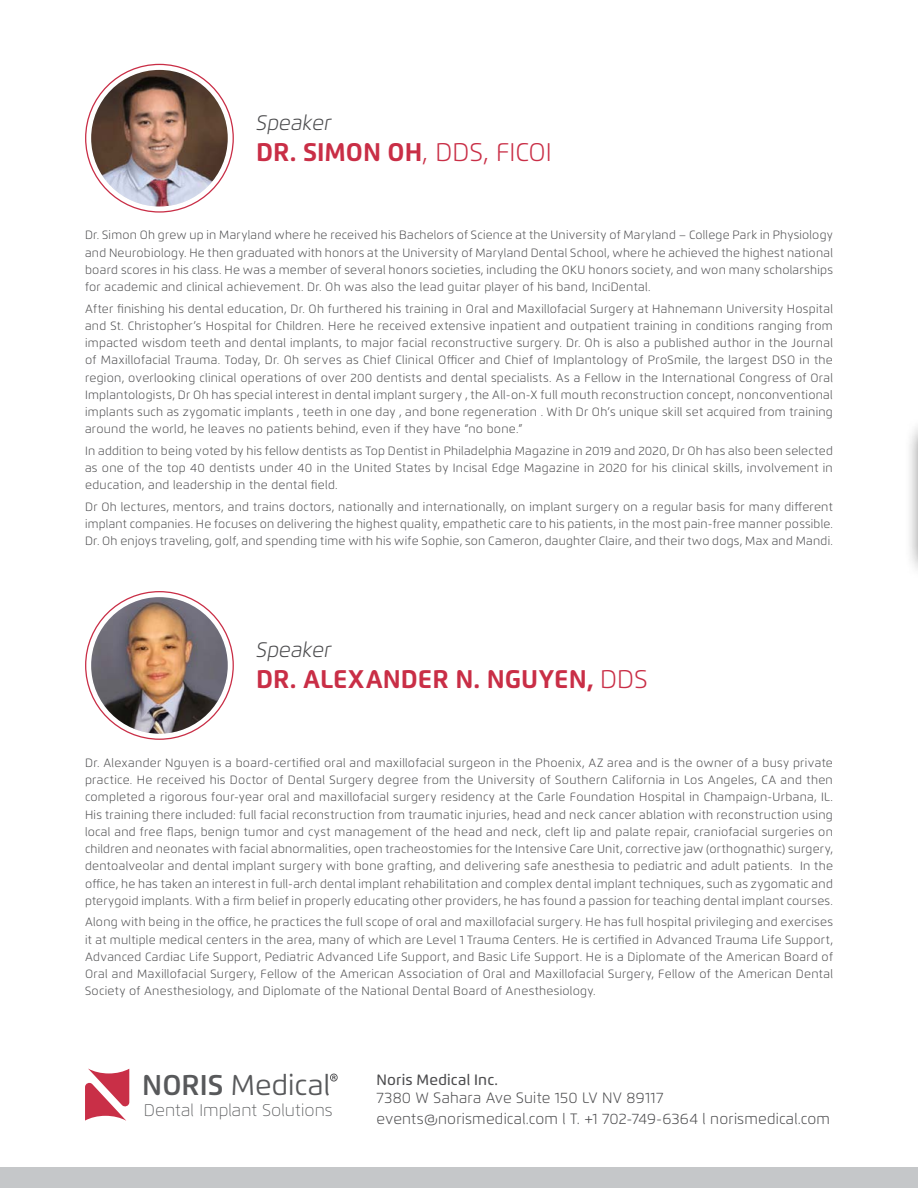
<style>
.page{position:relative;width:918px;height:1188px;background:#fff}
.page>*{position:absolute;margin:0;border:0;box-sizing:border-box;transform-origin:0 0}
.t1{font:28.5px "Flexo";color:#58595b}
.t2{font:700 25.5px "Flexo";color:#c92e46}
.t3{font:italic 300 21px "Flexo";color:#4c4c4e}
.t4{font:100 16.8px "Flexo";color:#58595b}
.t5{font:300 15px/21px "Flexo";letter-spacing:.01em;color:#4c4c4e}
.t6{font:500 15px "Flexo";letter-spacing:.01em;color:#4c4c4e}
.t7{font:300 12px/17.2px "Flexo";letter-spacing:.02em;color:#4d4d4f;text-align:justify}
.s1{font-weight:300}
.s2{font-weight:600}
</style>
<div class="page">
<hr style="left:917px;top:521px;width:1px;height:363px;background:#dbdbdc">
<svg style="left:85px;top:1069px;width:44px;height:52px"></svg>
<svg style="left:330px;top:1074px;width:8px;height:8px"></svg>
<div style="left:0;top:1167px;width:918px;height:21px;background:#c5c7c9"></div>
<svg style="left:86px;top:592px;width:147px;height:147px"></svg>
<img style="left:91px;top:597px;width:137px;height:137px;border-radius:68px">
<svg style="left:86px;top:64px;width:147px;height:148px"></svg>
<img style="left:91px;top:70px;width:137px;height:136px;border-radius:68px">
<div style="left:905px;top:415px;width:13px;height:166px;background:#000;opacity:.75"></div>
<svg style="left:917px;top:429px;width:1px;height:129px"></svg>
<h3 class="t3" style="left:256px;top:110px;width:76px">Speaker</h3>
<h2 class="t2" style="left:256px;top:136px;width:297px">DR. SIMON OH<span class="s1">, DDS, FICOI</span></h2>
<p class="t7" style="left:85px;top:226px;width:749px">Dr. Simon Oh grew up in Maryland where he received his Bachelors of Science at the University of Maryland – College Park in Physiology and Neurobiology. He then graduated with honors at the University of Maryland Dental School, where he achieved the highest national board scores in his class. He was a member of several honors societies, including the OKU honors society, and won many scholarships for academic and clinical achievement. Dr. Oh was also the lead guitar player of his band, InciDental.</p>
<p class="t7" style="left:85px;top:300px;width:749px">After finishing his dental education, Dr. Oh furthered his training in Oral and Maxillofacial Surgery at Hahnemann University Hospital and St. Christopher’s Hospital for Children. Here he received extensive inpatient and outpatient training in conditions ranging from impacted wisdom teeth and dental implants, to major facial reconstructive surgery. Dr. Oh is also a published author in the Journal of Maxillofacial Trauma. Today, Dr. Oh serves as Chief Clinical Officer and Chief of Implantology of ProSmile, the largest DSO in the region, overlooking clinical operations of over 200 dentists and dental specialists. As a Fellow in the International Congress of Oral Implantologists, Dr Oh has special interest in dental implant surgery , the All-on-X full mouth reconstruction concept, nonconventional implants such as zygomatic implants , teeth in one day , and bone regeneration . With Dr Oh’s unique skill set acquired from training around the world, he leaves no patients behind, even if they have “no bone.”</p>
<p class="t7" style="left:85px;top:442px;width:749px">In addition to being voted by his fellow dentists as Top Dentist in Philadelphia Magazine in 2019 and 2020, Dr Oh has also been selected as one of the top 40 dentists under 40 in the United States by Incisal Edge Magazine in 2020 for his clinical skills, involvement in education, and leadership in the dental field.</p>
<p class="t7" style="left:85px;top:498px;width:749px">Dr Oh lectures, mentors, and trains doctors, nationally and internationally, on implant surgery on a regular basis for many different implant companies. He focuses on delivering the highest quality, empathetic care to his patients, in the most pain-free manner possible.<br>Dr. Oh enjoys traveling, golf, and spending time with his wife Sophie, son Cameron, daughter Claire, and their two dogs, Max and Mandi.</p>
<h3 class="t3" style="left:256px;top:637px;width:76px">Speaker</h3>
<h2 class="t2" style="left:256px;top:663px;width:393px">DR. ALEXANDER N. NGUYEN, <span class="s1">DDS</span></h2>
<p class="t7" style="left:85px;top:754px;width:749px">Dr. Alexander Nguyen is a board-certified oral and maxillofacial surgeon in the Phoenix, AZ area and is the owner of a busy private practice. He received his Doctor of Dental Surgery degree from the University of Southern California in Los Angeles, CA and then completed a rigorous four-year oral and maxillofacial surgery residency at the Carle Foundation Hospital in Champaign-Urbana, IL.<br>His training there included: full facial reconstruction from traumatic injuries, head and neck cancer ablation with reconstruction using local and free flaps, benign tumor and cyst management of the head and neck, cleft lip and palate repair, craniofacial surgeries on children and neonates with facial abnormalities, open tracheostomies for the Intensive Care Unit, corrective jaw (orthognathic) surgery, dentoalveolar and dental implant surgery with bone grafting, and delivering safe anesthesia to pediatric and adult patients. In the office, he has taken an interest in full-arch dental implant rehabilitation and complex dental implant techniques, such as zygomatic and pterygoid implants. With a firm belief in properly educating other providers, he has found a passion for teaching dental implant courses.</p>
<p class="t7" style="left:85px;top:914px;width:749px">Along with being in the office, he practices the full scope of oral and maxillofacial surgery. He has full hospital privileging and exercises it at multiple medical centers in the area, many of which are Level 1 Trauma Centers. He is certified in Advanced Trauma Life Support, Advanced Cardiac Life Support, Pediatric Advanced Life Support, and Basic Life Support. He is a Diplomate of the American Board of Oral and Maxillofacial Surgery, Fellow of the American Association of Oral and Maxillofacial Surgery, Fellow of the American Dental Society of Anesthesiology, and Diplomate of the National Dental Board of Anesthesiology.</p>
<h1 class="t1" style="left:142px;top:1068px;width:189px"><span class="s2">NORIS</span> Medical</h1>
<h3 class="t4" style="left:144px;top:1100px;width:190px">Dental Implant Solutions</h3>
<p class="t6" style="left:376px;top:1071px;width:123px">Noris Medical Inc.</p>
<p class="t5" style="left:376px;top:1088px;width:455px">7380 W Sahara Ave Suite 150 LV NV 89117 events@norismedical.com l T. +1 702-749-6364 l norismedical.com</p>
</div>
